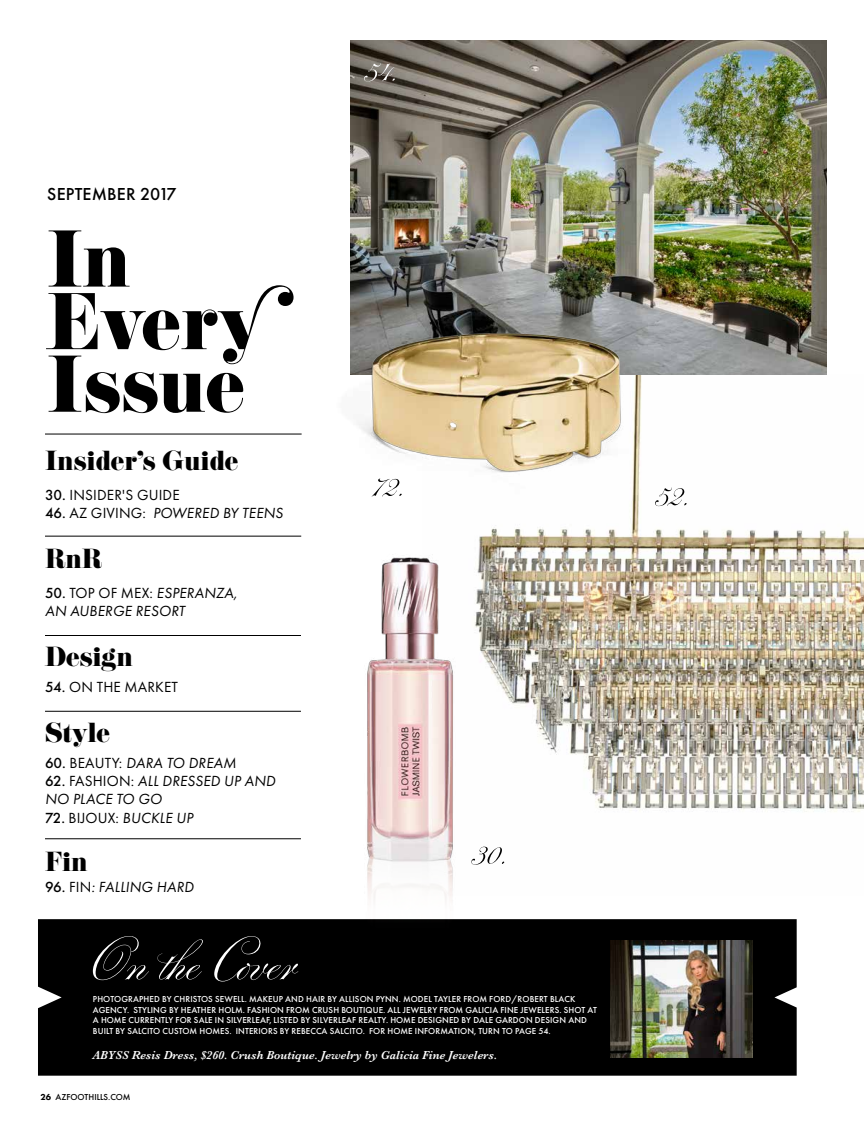
<style>
.page{position:relative;width:864px;height:1134px;background:#fff}
.page>*{position:absolute;margin:0;border:0;box-sizing:border-box;transform-origin:0 0}
.t1{font:72px "Parfumerie Script Old Style";color:#fff}
.t2{font:70.2px/62.6px "Eloquent JF Pro";color:#000}
.t3{font:54px "Parfumerie Script Old Style";color:#000}
.t4{font:54px "Parfumerie Script Old Style";color:#fff}
.t5{font:24.15px "Eloquent JF Pro";color:#000}
.t6{font:500 18px "Futura PT";letter-spacing:.01em;color:#000}
.t7{font:italic 15.15px/18.3px "Futura PT";letter-spacing:.01em;color:#000}
.t8{font:15.15px "Futura PT";letter-spacing:.01em;color:#000}
.t9{font:italic 600 12px "Baskerville";color:#fff}
.t10{font:500 9px/10.8px "Futura PT";letter-spacing:.01em;color:#fff}
.t11{font:500 9px "Futura PT";color:#000}
.s1{font-weight:500}
.s2{font-weight:500;font-style:normal}
.s3{font-style:normal}
.s4{font-weight:800}
</style>
<div class="page">
<img style="left:540px;top:529px;width:324px;height:283px">
<div style="left:38px;top:919px;width:759px;height:157px;background:#000"></div>
<hr style="left:45px;top:536px;width:256px;height:1px;background:#000">
<hr style="left:45px;top:635px;width:256px;height:1px;background:#000">
<hr style="left:45px;top:711px;width:256px;height:1px;background:#000">
<hr style="left:45px;top:839px;width:256px;height:1px;background:#000">
<hr style="left:45px;top:434px;width:257px;height:1px;background:#000">
<img style="left:610px;top:941px;width:143px;height:116px">
<img style="left:352px;top:735px;width:116px;height:213px">
<img style="left:350px;top:40px;width:477px;height:335px">
<img style="left:255px;top:74px;width:494px;height:661px">
<h3 class="t6" style="left:47px;top:184px;width:131px">SEPTEMBER 2017</h3>
<h2 class="t2" style="left:47px;top:231px;width:214px">In<br>Every<br>Issue</h2>
<h3 class="t5" style="left:45px;top:448px;width:195px">Insider's Guide</h3>
<h3 class="t8" style="left:45px;top:486px;width:136px"><span class="s1">30.</span> INSIDER'S GUIDE</h3>
<h3 class="t7" style="left:45px;top:504px;width:240px"><span class="s2">46.</span> <span class="s3">AZ GIVING:</span> POWERED BY TEENS</h3>
<h3 class="t5" style="left:45px;top:546px;width:59px">RnR</h3>
<h3 class="t7" style="left:45px;top:584px;width:193px"><span class="s2">50.</span> <span class="s3">TOP OF MEX:</span> ESPERANZA,<br>AN AUBERGE RESORT</h3>
<h3 class="t5" style="left:45px;top:643px;width:89px">Design</h3>
<h3 class="t8" style="left:45px;top:678px;width:135px"><span class="s1">54.</span> ON THE MARKET</h3>
<h3 class="t5" style="left:45px;top:719px;width:66px">Style</h3>
<h3 class="t7" style="left:45px;top:754px;width:193px"><span class="s2">60.</span> <span class="s3">BEAUTY:</span> DARA TO DREAM</h3>
<h3 class="t7" style="left:45px;top:772px;width:232px"><span class="s2">62.</span> <span class="s3">FASHION:</span> ALL DRESSED UP AND<br>NO PLACE TO GO</h3>
<h3 class="t7" style="left:45px;top:808px;width:150px"><span class="s2">72.</span> <span class="s3">BIJOUX:</span> BUCKLE UP</h3>
<h3 class="t5" style="left:45px;top:849px;width:44px">Fin</h3>
<h3 class="t7" style="left:45px;top:878px;width:150px"><span class="s2">96.</span> <span class="s3">FIN</span>: FALLING HARD</h3>
<h3 class="t4" style="left:365px;top:30px;width:35px">54.</h3>
<h3 class="t3" style="left:374px;top:446px;width:34px">72.</h3>
<h3 class="t3" style="left:473px;top:813px;width:37px">30.</h3>
<h1 class="t1" style="left:93px;top:913px;width:207px">On the Cover</h1>
<p class="t10" style="left:93px;top:993px;width:506px">PHOTOGRAPHED BY CHRISTOS SEWELL. MAKEUP AND HAIR BY ALLISON PYNN. MODEL TAYLER FROM FORD/ROBERT BLACK AGENCY. STYLING BY HEATHER HOLM. FASHION FROM CRUSH BOUTIQUE. ALL JEWELRY FROM GALICIA FINE JEWELERS. SHOT AT A HOME CURRENTLY FOR SALE IN SILVERLEAF, LISTED BY SILVERLEAF REALTY. HOME DESIGNED BY DALE GARDON DESIGN AND BUILT BY SALCITO CUSTOM HOMES. INTERIORS BY REBECCA SALCITO. FOR HOME INFORMATION, TURN TO PAGE 54.</p>
<h3 class="t9" style="left:93px;top:1047px;width:406px">ABYSS Resis Dress, $260. Crush Boutique. Jewelry by Galicia Fine Jewelers.</h3>
<p class="t11" style="left:40px;top:1092px;width:91px"><span class="s4">26</span> AZFOOTHILLS.COM</p>
<h3 class="t3" style="left:656px;top:455px;width:36px">52.</h3>
</div>
